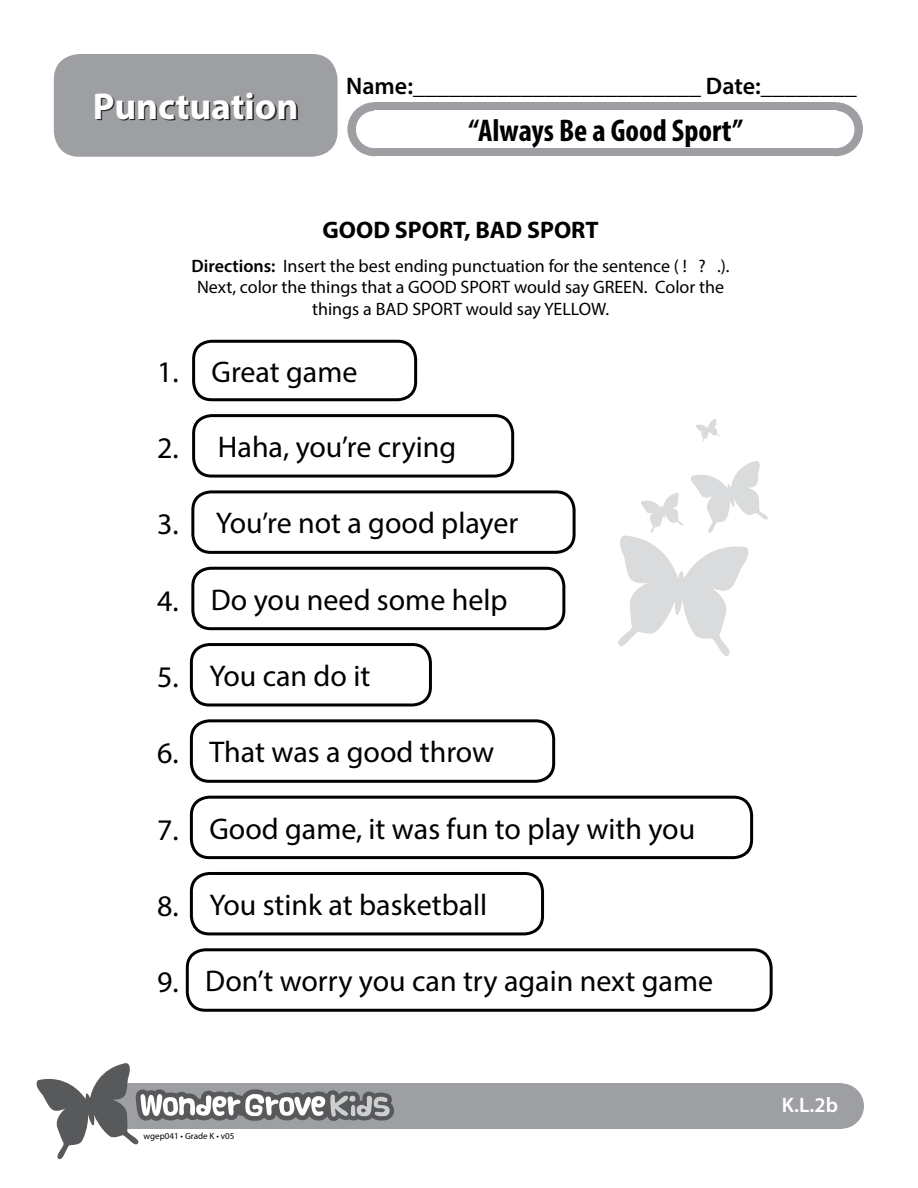
<style>
.page{position:relative;width:918px;height:1188px;background:#fff}
.page>*{position:absolute;margin:0;border:0;box-sizing:border-box;transform-origin:0 0}
.t1{font:700 37.5px "Myriad Pro";color:#fff}
.t2{font:700 condensed 31.5px "Myriad Pro";color:#000}
.t3{font:30px "Myriad Pro";color:#000}
.t4{font:600 24px "Myriad Pro";color:#000}
.t5{font:700 24px "Myriad Pro";color:#000}
.t6{font:600 21px "Myriad Pro";color:#fff}
.t7{font:18px/21.6px "Myriad Pro";color:#000;text-align:center}
.t8{font:9px "Myriad Pro";color:#000}
.s1{font-weight:600}
</style>
<div class="page">
<div style="left:54px;top:54px;width:284px;height:103px;background:#9d9fa2;border-radius:26px"></div>
<div style="left:819px;top:1083px;width:45px;height:46px;background:#9d9fa2;border-radius:50%"></div>
<div style="left:102px;top:1083px;width:739px;height:46px;background:#9d9fa2"></div>
<svg style="left:36px;top:1063px;width:358px;height:97px"></svg>
<div style="left:97px;top:94px;width:201px;height:27px;background:#000;opacity:.75"></div>
<div style="left:809px;top:102px;width:54px;height:54px;background:#9d9fa2;border-radius:50%"></div>
<div style="left:347px;top:102px;width:54px;height:54px;background:#9d9fa2;border-radius:50%"></div>
<div style="left:374px;top:102px;width:462px;height:54px;background:#9d9fa2"></div>
<div style="left:818px;top:111px;width:36px;height:37px;background:#fff;border-radius:50%"></div>
<div style="left:374px;top:111px;width:463px;height:37px;background:#fff"></div>
<div style="left:356px;top:111px;width:37px;height:37px;background:#fff;border-radius:50%"></div>
<div style="left:192px;top:340px;width:225px;height:61px;border:3px solid #000;border-radius:18px"></div>
<div style="left:192px;top:414px;width:322px;height:64px;border:3px solid #000;border-radius:18px"></div>
<div style="left:191px;top:490px;width:385px;height:64px;border:3px solid #000;border-radius:18px"></div>
<div style="left:191px;top:567px;width:374px;height:63px;border:3px solid #000;border-radius:18px"></div>
<div style="left:190px;top:643px;width:242px;height:63px;border:3px solid #000;border-radius:18px"></div>
<div style="left:190px;top:719px;width:365px;height:64px;border:3px solid #000;border-radius:18px"></div>
<div style="left:190px;top:796px;width:563px;height:63px;border:3px solid #000;border-radius:18px"></div>
<div style="left:190px;top:872px;width:354px;height:63px;border:3px solid #000;border-radius:18px"></div>
<div style="left:186px;top:948px;width:587px;height:64px;border:3px solid #000;border-radius:18px"></div>
<img style="left:618px;top:419px;width:150px;height:237px">
<p class="t1" style="left:93px;top:82px;width:207px">Punctuation</p>
<p class="t4" style="left:346px;top:71px;width:512px">Name:________________________ Date:________</p>
<p class="t2" style="left:469px;top:110px;width:276px">“Always Be a Good Sport”</p>
<p class="t5" style="left:323px;top:214px;width:278px">GOOD SPORT, BAD SPORT</p>
<p class="t7" style="left:192px;top:254px;width:540px"><span class="s1">Directions:</span> Insert the best ending punctuation for the sentence ( ! ? .).<br>Next, color the things that a GOOD SPORT would say GREEN. Color the things a BAD SPORT would say YELLOW.</p>
<p class="t3" style="left:157px;top:353px;width:202px">1. Great game</p>
<p class="t3" style="left:157px;top:430px;width:23px">2.</p>
<p class="t3" style="left:218px;top:429px;width:240px">Haha, you’re crying</p>
<p class="t3" style="left:157px;top:506px;width:23px">3.</p>
<p class="t3" style="left:216px;top:505px;width:304px">You’re not a good player</p>
<p class="t3" style="left:157px;top:582px;width:23px">4.</p>
<p class="t3" style="left:211px;top:581px;width:298px">Do you need some help</p>
<p class="t3" style="left:157px;top:658px;width:23px">5.</p>
<p class="t3" style="left:209px;top:657px;width:162px">You can do it</p>
<p class="t3" style="left:157px;top:735px;width:23px">6.</p>
<p class="t3" style="left:209px;top:734px;width:286px">That was a good throw</p>
<p class="t3" style="left:157px;top:811px;width:23px">7.</p>
<p class="t3" style="left:209px;top:810px;width:487px">Good game, it was fun to play with you</p>
<p class="t3" style="left:157px;top:887px;width:23px">8.</p>
<p class="t3" style="left:209px;top:886px;width:279px">You stink at basketball</p>
<p class="t3" style="left:157px;top:964px;width:23px">9.</p>
<p class="t3" style="left:205px;top:963px;width:509px">Don’t worry you can try again next game</p>
<p class="t8" style="left:144px;top:1130px;width:92px">wgep041 • Grade K • v05</p>
<p class="t6" style="left:782px;top:1092px;width:58px">K.L.2b</p>
</div>
